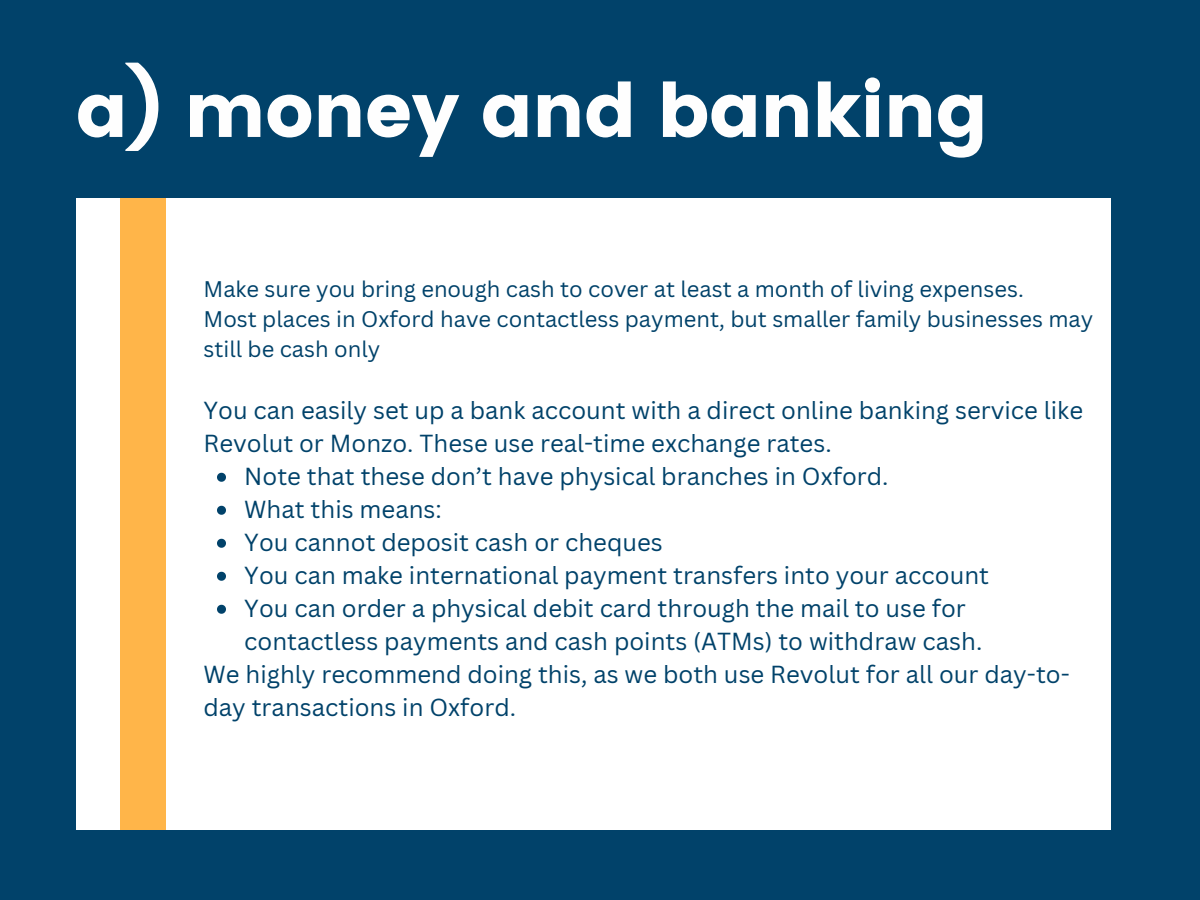
<style>
.page{position:relative;width:1200px;height:900px;background:#01426a}
.page>*{position:absolute;margin:0;border:0;box-sizing:border-box;transform-origin:0 0}
.t1{font:75px "Poppins";letter-spacing:-.01em;color:#fefefe}
.t2{font:24px/33px "Canva Sans";color:#01426a}
.t3{font:22px/30px "Canva Sans";color:#01426a}
</style>
<div class="page">
<div style="left:76px;top:199px;width:1035px;height:631px;background:#fff"></div>
<svg style="left:217px;top:473px;width:9px;height:9px"></svg>
<svg style="left:217px;top:506px;width:9px;height:9px"></svg>
<svg style="left:217px;top:539px;width:9px;height:9px"></svg>
<svg style="left:217px;top:572px;width:9px;height:9px"></svg>
<svg style="left:217px;top:605px;width:9px;height:9px"></svg>
<div style="left:120px;top:199px;width:45px;height:631px;background:#ffb549"></div>
<h1 class="t1" style="left:76px;top:67px;width:914px">a) money and banking</h1>
<p class="t3" style="left:203px;top:274px;width:891px">Make sure you bring enough cash to cover at least a month of living expenses.<br>Most places in Oxford have contactless payment, but smaller family businesses may still be cash only</p>
<p class="t2" style="left:203px;top:394px;width:881px">You can easily set up a bank account with a direct online banking service like<br>Revolut or Monzo. These use real-time exchange rates.</p>
<p class="t2" style="left:244px;top:460px;width:746px">Note that these don’t have physical branches in Oxford.<br>What this means:<br>You cannot deposit cash or cheques<br>You can make international payment transfers into your account You can order a physical debit card through the mail to use for contactless payments and cash points (ATMs) to withdraw cash.</p>
<p class="t2" style="left:203px;top:658px;width:868px">We highly recommend doing this, as we both use Revolut for all our day-to&shy;day transactions in Oxford.</p>
</div>
